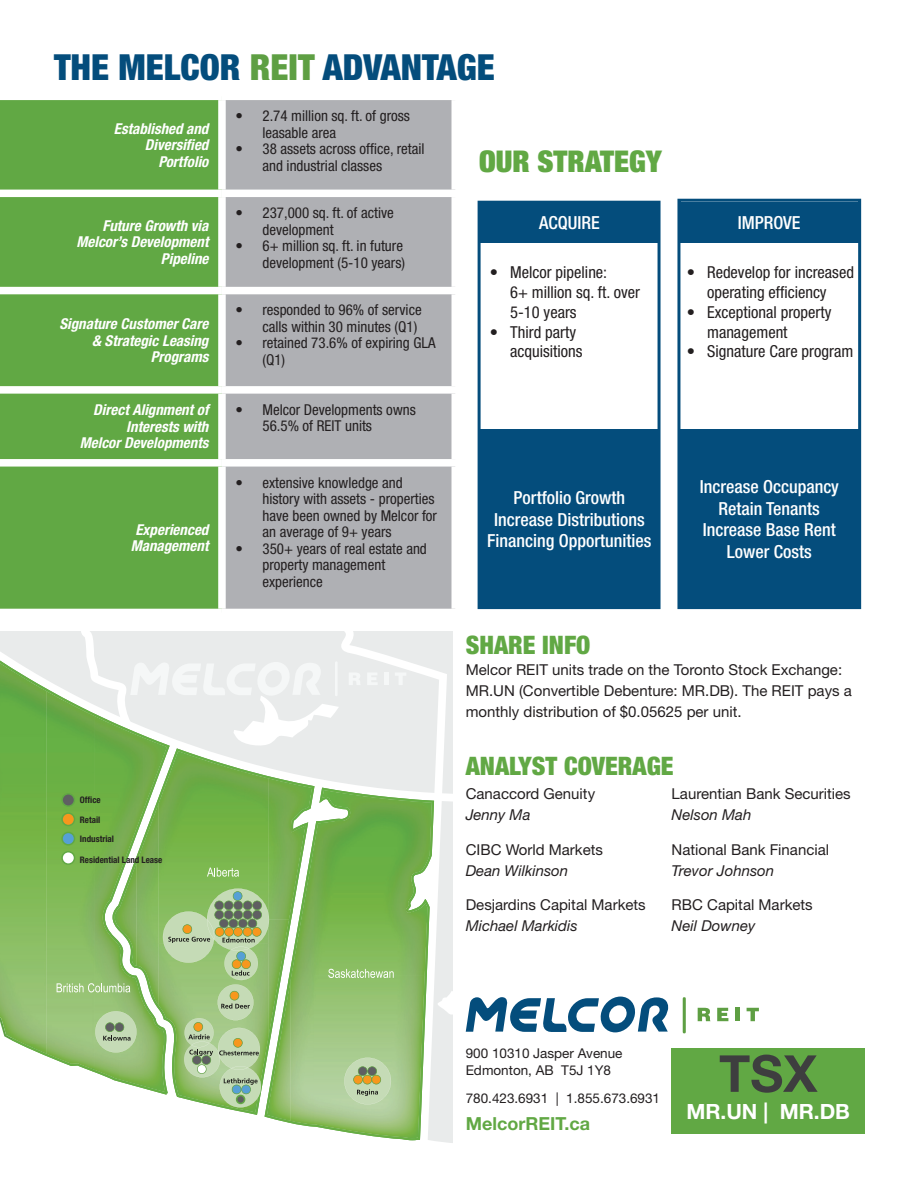
<style>
.page{position:relative;width:918px;height:1188px;background:#fff}
.page>*{position:absolute;margin:0;border:0;box-sizing:border-box;transform-origin:0 0}
.t1{font:700 51px "Helvetica Neue LT Std";color:#3e3e3f}
.t2{font:900 condensed 36px "Helvetica Neue LT Std";color:#044d7c}
.t3{font:900 condensed 30px "Helvetica Neue LT Std";color:#61a844}
.t4{font:900 condensed 25.5px "Helvetica Neue LT Std";color:#61a844}
.t5{font:700 21px "Helvetica Neue LT Std";color:#fff}
.t6{font:500 condensed 18px/21.6px "Helvetica Neue LT Std";color:#fff;text-align:center}
.t7{font:700 18px "Helvetica Neue LT Std";color:#61a844}
.t8{font:condensed 16.5px/19.8px "Helvetica Neue LT Std";color:#231f20}
.t9{font:condensed 15px/16.5px "Helvetica Neue LT Std";color:#231f20}
.t10{font:15px/21px "Helvetica Neue LT Std";color:#231f20}
.t11{font:italic 700 condensed 15px/16.5px "Helvetica Neue LT Std";color:#fff;text-align:right}
.t12{font:italic 15px "Helvetica Neue LT Std";color:#231f20}
.t13{font:13.5px/16.5px "Helvetica Neue LT Std";color:#231f20}
.t14{font:700 condensed 9px/19.4px "Helvetica Neue LT Std";color:#231f20}
.s1{color:#5e9f43}
</style>
<div class="page">
<svg style="left:0;top:631px;width:452px;height:512px"></svg>
<hr style="left:335px;top:661px;width:3px;height:35px;background:#f5f7f7">
<div style="left:672px;top:1049px;width:193px;height:85px;background:#61a844"></div>
<div style="left:0;top:100px;width:218px;height:509px;background:#61a844"></div>
<div style="left:226px;top:100px;width:226px;height:509px;background:#afb0b4"></div>
<div style="left:0;top:190px;width:222px;height:7px;background:#fff"></div>
<div style="left:222px;top:190px;width:237px;height:7px;background:#fff"></div>
<div style="left:0;top:287px;width:222px;height:7px;background:#fff"></div>
<div style="left:222px;top:287px;width:237px;height:7px;background:#fff"></div>
<div style="left:0;top:386px;width:222px;height:8px;background:#fff"></div>
<div style="left:222px;top:386px;width:237px;height:8px;background:#fff"></div>
<div style="left:0;top:459px;width:222px;height:8px;background:#fff"></div>
<div style="left:222px;top:459px;width:237px;height:8px;background:#fff"></div>
<svg style="left:477px;top:198px;width:208px;height:93px"></svg>
<div style="left:479px;top:202px;width:181px;height:40px;background:#044d7c"></div>
<div style="left:679px;top:202px;width:181px;height:40px;background:#044d7c"></div>
<div style="left:479px;top:429px;width:181px;height:180px;background:#044d7c"></div>
<div style="left:679px;top:429px;width:181px;height:180px;background:#044d7c"></div>
<div style="left:478px;top:201px;width:183px;height:408px;border:3px solid #044d7c"></div>
<div style="left:677px;top:199px;width:184px;height:410px;border:3px solid #044d7c"></div>
<svg style="left:698px;top:1008px;width:12px;height:13px"></svg>
<svg style="left:717px;top:1008px;width:11px;height:13px"></svg>
<div style="left:735px;top:1008px;width:5px;height:13px;background:#5e9f43"></div>
<svg style="left:747px;top:1008px;width:12px;height:13px"></svg>
<svg style="left:466px;top:997px;width:203px;height:36px"></svg>
<div style="left:683px;top:997px;width:3px;height:36px;border:2px solid #5e9f43"></div>
<div style="left:62px;top:794px;width:13px;height:12px;background:#5f5f62;border-radius:50%"></div>
<div style="left:61px;top:793px;width:14px;height:14px;border:2px solid #61a844;border-radius:50%"></div>
<div style="left:62px;top:813px;width:13px;height:13px;background:#f7971d;border-radius:50%"></div>
<div style="left:61px;top:812px;width:14px;height:14px;border:2px solid #61a844;border-radius:50%"></div>
<div style="left:62px;top:832px;width:13px;height:13px;background:#56a0d5;border-radius:50%"></div>
<div style="left:61px;top:832px;width:14px;height:14px;border:2px solid #61a844;border-radius:50%"></div>
<div style="left:62px;top:852px;width:13px;height:12px;background:#fff;border-radius:50%"></div>
<div style="left:61px;top:851px;width:14px;height:14px;border:2px solid #61a844;border-radius:50%"></div>
<div style="left:237px;top:1095px;width:8px;height:8px;background:#5f5f62;border-radius:50%"></div>
<div style="left:236px;top:1095px;width:9px;height:9px;border:2px solid #61a844;border-radius:50%"></div>
<h2 class="t2" style="left:54px;top:45px;width:442px">THE MELCOR <span class="s1">REIT</span> ADVANTAGE</h2>
<p class="t11" style="left:114px;top:120px;width:96px">Established and<br>Diversified<br>Portfolio</p>
<p class="t11" style="left:76px;top:217px;width:134px">Future Growth via<br>Melcor’s Development<br>Pipeline</p>
<p class="t11" style="left:59px;top:316px;width:151px">Signature Customer Care &amp; Strategic Leasing<br>Programs</p>
<p class="t9" style="left:262px;top:107px;width:149px;text-indent:-27px">• 2.74 million sq. ft. of gross leasable area</p>
<p class="t9" style="left:262px;top:140px;width:164px;text-indent:-27px">• 38 assets across office, retail and industrial classes</p>
<p class="t9" style="left:262px;top:204px;width:133px;text-indent:-27px">• 237,000 sq. ft. of active development</p>
<p class="t9" style="left:235px;top:237px;width:171px;text-align:right">• 6+ million sq. ft. in future development (5-10 years)</p>
<p class="t9" style="left:235px;top:302px;width:188px;text-align:right">• responded to 96% of service calls within 30 minutes (Q1)</p>
<p class="t9" style="left:262px;top:335px;width:175px;text-indent:-27px">• retained 73.6% of expiring GLA (Q1)</p>
<p class="t11" style="left:80px;top:402px;width:130px">Direct Alignment of<br>Interests with<br>Melcor Developments</p>
<p class="t9" style="left:262px;top:401px;width:155px;text-indent:-27px">• Melcor Developments owns<br>56.5% of REIT units</p>
<p class="t11" style="left:131px;top:521px;width:79px;text-align:center">Experienced<br>Management</p>
<p class="t9" style="left:262px;top:474px;width:176px;text-indent:-27px">• extensive knowledge and history with assets - properties have been owned by Melcor for an average of 9+ years</p>
<p class="t9" style="left:262px;top:540px;width:166px;text-indent:-27px">• 350+ years of real estate and property management experience</p>
<p class="t14" style="left:80px;top:790px;width:36px">Office<br>Retail<br>Industrial</p>
<p class="t14" style="left:80px;top:850px;width:84px">Residential Land Lease</p>
<h3 class="t3" style="left:479px;top:142px;width:184px">OUR STRATEGY</h3>
<p class="t6" style="left:539px;top:211px;width:62px">ACQUIRE</p>
<p class="t6" style="left:738px;top:211px;width:64px">IMPROVE</p>
<p class="t8" style="left:510px;top:262px;width:131px;text-indent:-20px">• Melcor pipeline:<br>6+ million sq. ft. over<br>5-10 years</p>
<p class="t8" style="left:510px;top:322px;width:74px;text-indent:-20px">• Third party acquisitions</p>
<p class="t8" style="left:687px;top:262px;width:169px;text-align:center">• Redevelop for increased operating efficiency</p>
<p class="t8" style="left:707px;top:302px;width:126px;text-indent:-20px">• Exceptional property management</p>
<p class="t8" style="left:687px;top:342px;width:168px">• Signature Care program</p>
<p class="t6" style="left:487px;top:487px;width:166px">Portfolio Growth<br>Increase Distributions<br>Financing Opportunities</p>
<p class="t6" style="left:700px;top:476px;width:140px">Increase Occupancy<br>Retain Tenants<br>Increase Base Rent<br>Lower Costs</p>
<h3 class="t4" style="left:466px;top:629px;width:126px">SHARE INFO</h3>
<p class="t10" style="left:466px;top:659px;width:388px">Melcor REIT units trade on the Toronto Stock Exchange:<br>MR.UN (Convertible Debenture: MR.DB). The REIT pays a monthly distribution of $0.05625 per unit.</p>
<h3 class="t4" style="left:466px;top:750px;width:209px">ANALYST COVERAGE</h3>
<p class="t10" style="left:466px;top:783px;width:131px">Canaccord Genuity</p>
<p class="t12" style="left:466px;top:806px;width:66px">Jenny Ma</p>
<p class="t10" style="left:466px;top:839px;width:139px">CIBC World Markets</p>
<p class="t12" style="left:466px;top:861px;width:104px">Dean Wilkinson</p>
<p class="t10" style="left:466px;top:894px;width:182px">Desjardins Capital Markets</p>
<p class="t12" style="left:466px;top:917px;width:113px">Michael Markidis</p>
<p class="t10" style="left:672px;top:783px;width:181px">Laurentian Bank Securities</p>
<p class="t12" style="left:672px;top:806px;width:81px">Nelson Mah</p>
<p class="t10" style="left:672px;top:839px;width:159px">National Bank Financial</p>
<p class="t12" style="left:672px;top:861px;width:104px">Trevor Johnson</p>
<p class="t10" style="left:672px;top:894px;width:143px">RBC Capital Markets</p>
<p class="t12" style="left:672px;top:917px;width:85px">Neil Downey</p>
<p class="t13" style="left:466px;top:1045px;width:158px">900 10310 Jasper Avenue<br>Edmonton, AB T5J 1Y8</p>
<p class="t13" style="left:466px;top:1089px;width:196px">780.423.6931 | 1.855.673.6931</p>
<p class="t7" style="left:466px;top:1113px;width:126px">MelcorREIT.ca</p>
<h1 class="t1" style="left:719px;top:1042px;width:100px">TSX</h1>
<h3 class="t5" style="left:686px;top:1098px;width:165px">MR.UN | MR.DB</h3>
</div>
